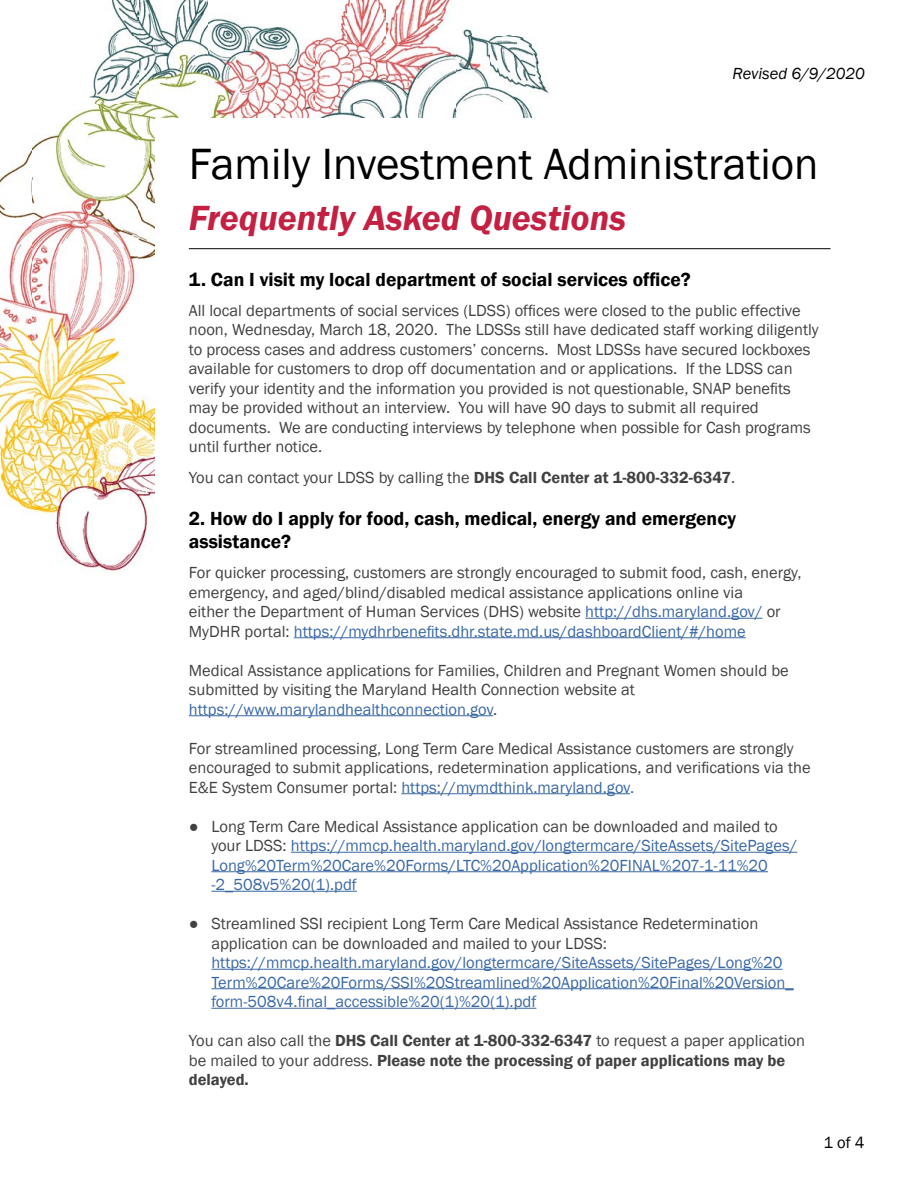
<style>
.page{position:relative;width:918px;height:1188px;background:#fff}
.page>*{position:absolute;margin:0;border:0;box-sizing:border-box;transform-origin:0 0}
.t1{font:45px "Franklin Gothic";color:#000}
.t2{font:italic 600 36px "Franklin Gothic";color:#c42042}
.t3{font:600 19.5px/22.5px "Franklin Gothic";color:#000}
.t4{font:16.5px/19.5px "Franklin Gothic";color:#414042}
.t5{font:16.5px/19.5px "Franklin Gothic";color:#3a68a5}
.t6{font:600 16.5px/19.5px "Franklin Gothic";color:#414042}
.t7{font:italic 16.5px "Franklin Gothic";color:#000}
.t8{font:16.5px "Franklin Gothic";color:#000}
.s1{font-weight:600}
.s2{color:#3a68a5}
.s3{color:#414042}
.s4{font-weight:400}
</style>
<div class="page">
<img style="left:33px;top:374px;width:122px;height:197px">
<img style="left:0;top:145px;width:33px;height:369px">
<img style="left:456px;top:28px;width:34px;height:90px">
<img style="left:33px;top:103px;width:105px;height:271px">
<img style="left:138px;top:0;width:71px;height:260px">
<img style="left:386px;top:0;width:70px;height:118px">
<img style="left:209px;top:18px;width:70px;height:100px">
<img style="left:315px;top:0;width:71px;height:118px">
<img style="left:279px;top:26px;width:36px;height:92px">
<img style="left:490px;top:35px;width:60px;height:83px">
<img style="left:89px;top:35px;width:50px;height:68px">
<img style="left:111px;top:0;width:28px;height:35px">
<div style="left:156px;top:118px;width:762px;height:1054px;background:#fff"></div>
<hr style="left:585px;top:618px;width:178px;height:1px;background:#3a68a5">
<hr style="left:294px;top:637px;width:452px;height:1px;background:#3a68a5">
<hr style="left:189px;top:715px;width:304px;height:1px;background:#3a68a5">
<hr style="left:401px;top:793px;width:229px;height:1px;background:#3a68a5">
<hr style="left:291px;top:852px;width:506px;height:1px;background:#3a68a5">
<hr style="left:211px;top:871px;width:557px;height:1px;background:#3a68a5">
<hr style="left:211px;top:891px;width:146px;height:1px;background:#3a68a5">
<hr style="left:211px;top:969px;width:572px;height:1px;background:#3a68a5">
<hr style="left:211px;top:988px;width:583px;height:1px;background:#3a68a5">
<hr style="left:211px;top:1008px;width:325px;height:1px;background:#3a68a5">
<hr style="left:189px;top:248px;width:642px;height:1px;background:#000">
<p class="t7" style="left:733px;top:63px;width:134px">Revised 6/9/2020</p>
<h1 class="t1" style="left:189px;top:136px;width:631px">Family Investment Administration</h1>
<h2 class="t2" style="left:189px;top:194px;width:439px">Frequently Asked Questions</h2>
<p class="t3" style="left:189px;top:268px;width:503px">1. Can I visit my local department of social services office?</p>
<p class="t4" style="left:189px;top:301px;width:631px">All local departments of social services (LDSS) offices were closed to the public effective noon, Wednesday, March 18, 2020. The LDSSs still have dedicated staff working diligently to process cases and address customers’ concerns. Most LDSSs have secured lockboxes available for customers to drop off documentation and or applications. If the LDSS can verify your identity and the information you provided is not questionable, SNAP benefits may be provided without an interview. You will have 90 days to submit all required documents. We are conducting interviews by telephone when possible for Cash programs until further notice.</p>
<p class="t4" style="left:189px;top:468px;width:548px">You can contact your LDSS by calling the <span class="s1">DHS Call Center at 1-800-332-6347</span>.</p>
<p class="t3" style="left:189px;top:508px;width:549px">2. How do I apply for food, cash, medical, energy and emergency assistance?</p>
<p class="t4" style="left:189px;top:563px;width:614px">For quicker processing, customers are strongly encouraged to submit food, cash, energy, emergency, and aged/blind/disabled medical assistance applications online via<br>either the Department of Human Services (DHS) website <span class="s2">http://dhs.maryland.gov/</span> or MyDHR portal: <span class="s2">https://mydhrbenefits.dhr.state.md.us/dashboardClient/#/home</span></p>
<p class="t4" style="left:189px;top:661px;width:601px">Medical Assistance applications for Families, Children and Pregnant Women should be submitted by visiting the Maryland Health Connection website at <span class="s2">https://www.marylandhealthconnection.gov</span>.</p>
<p class="t4" style="left:189px;top:739px;width:623px">For streamlined processing, Long Term Care Medical Assistance customers are strongly encouraged to submit applications, redetermination applications, and verifications via the<br>E&amp;E System Consumer portal: <span class="s2">https://mymdthink.maryland.gov.</span></p>
<p class="t5" style="left:211px;top:817px;width:587px;text-indent:-23px"><span class="s3">● Long Term Care Medical Assistance application can be downloaded and mailed to your LDSS:</span> https://mmcp.health.maryland.gov/longtermcare/SiteAssets/SitePages/ Long%20Term%20Care%20Forms/LTC%20Application%20FINAL%207-1-11%20 -2_508v5%20(1).pdf</p>
<p class="t4" style="left:211px;top:914px;width:549px;text-indent:-23px">● Streamlined SSI recipient Long Term Care Medical Assistance Redetermination application can be downloaded and mailed to your LDSS:</p>
<p class="t5" style="left:211px;top:953px;width:584px">https://mmcp.health.maryland.gov/longtermcare/SiteAssets/SitePages/Long%20<br>Term%20Care%20Forms/SSI%20Streamlined%20Application%20Final%20Version_ form-508v4.final_accessible%20(1)%20(1).pdf</p>
<p class="t6" style="left:189px;top:1031px;width:618px"><span class="s4">You can also call the</span> DHS Call Center at 1-800-332-6347 <span class="s4">to request a paper application be mailed to your address.</span> Please note the processing of paper applications may be delayed.</p>
<p class="t8" style="left:824px;top:1132px;width:43px">1 of 4</p>
</div>
